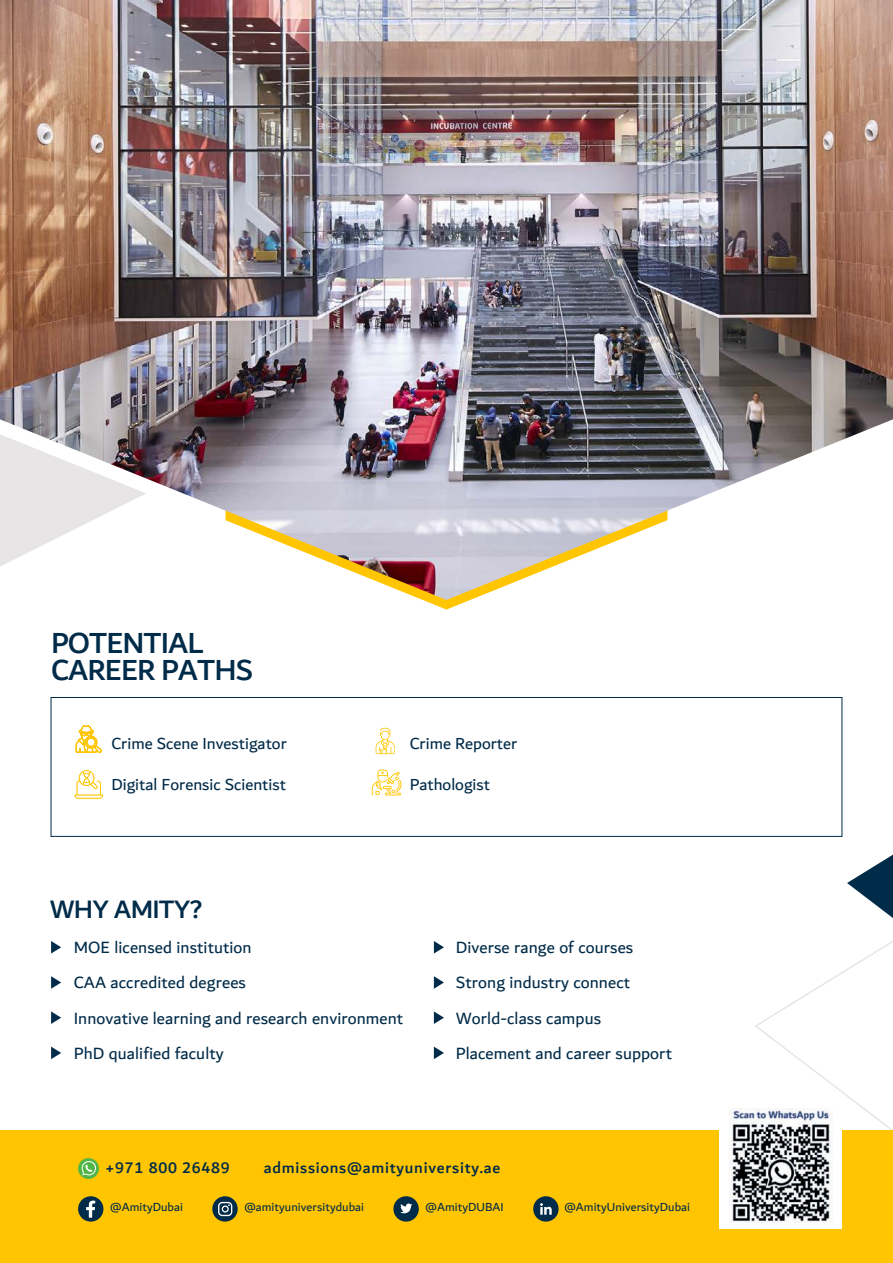
<style>
.page{position:relative;width:893px;height:1263px;background:#fff}
.page>*{position:absolute;margin:0;border:0;box-sizing:border-box;transform-origin:0 0}
.t1{font:500 31.35px/27.5px "Dubai";letter-spacing:-.03em;color:#002b49}
.t2{font:500 27.15px "Dubai";letter-spacing:-.03em;color:#002b49}
.t3{font:17.55px/35.1px "Dubai";letter-spacing:.005em;color:#002b49}
.t4{font:17.25px "Dubai";color:#002b49}
.t5{font:500 16.5px "Dubai";letter-spacing:.045em;color:#002b49}
.t6{font:12.6px "Dubai";letter-spacing:.005em;color:#002b49}
</style>
<div class="page">
<img style="left:0;top:0;width:893px;height:600px">
<svg style="left:0;top:434px;width:146px;height:133px"></svg>
<svg style="left:755px;top:854px;width:138px;height:276px"></svg>
<svg style="left:847px;top:855px;width:46px;height:63px"></svg>
<div style="left:0;top:1130px;width:893px;height:133px;background:#ffc500"></div>
<div style="left:51px;top:697px;width:791px;height:140px;border:1px solid #002b49"></div>
<div style="left:393px;top:1196px;width:26px;height:25px;background:#002b49;border-radius:50%"></div>
<svg style="left:400px;top:1203px;width:12px;height:11px"></svg>
<div style="left:78px;top:1196px;width:25px;height:25px;background:#002b49;border-radius:50%"></div>
<svg style="left:86px;top:1200px;width:9px;height:18px"></svg>
<svg style="left:212px;top:1196px;width:26px;height:25px"></svg>
<svg style="left:218px;top:1202px;width:14px;height:14px"></svg>
<div style="left:533px;top:1196px;width:26px;height:25px;background:#002b49;border-radius:50%"></div>
<svg style="left:540px;top:1203px;width:12px;height:12px"></svg>
<div style="left:720px;top:1102px;width:122px;height:126px;background:#fff"></div>
<img style="left:729px;top:1108px;width:104px;height:114px">
<svg style="left:78px;top:1158px;width:21px;height:21px"></svg>
<svg style="left:81px;top:1159px;width:16px;height:16px"></svg>
<svg style="left:51px;top:941px;width:10px;height:12px"></svg>
<svg style="left:51px;top:1011px;width:10px;height:13px"></svg>
<svg style="left:51px;top:976px;width:10px;height:13px"></svg>
<svg style="left:51px;top:1046px;width:10px;height:13px"></svg>
<svg style="left:434px;top:941px;width:10px;height:12px"></svg>
<svg style="left:434px;top:1011px;width:10px;height:13px"></svg>
<svg style="left:434px;top:976px;width:10px;height:13px"></svg>
<svg style="left:434px;top:1046px;width:10px;height:13px"></svg>
<svg style="left:76px;top:725px;width:26px;height:28px"></svg>
<svg style="left:73px;top:769px;width:31px;height:31px"></svg>
<svg style="left:376px;top:728px;width:19px;height:26px"></svg>
<svg style="left:372px;top:769px;width:30px;height:26px"></svg>
<h1 class="t1" style="left:51px;top:628px;width:204px">POTENTIAL<br>CAREER PATHS</h1>
<p class="t4" style="left:111px;top:732px;width:177px">Crime Scene Investigator</p>
<p class="t4" style="left:111px;top:774px;width:176px">Digital Forensic Scientist</p>
<p class="t4" style="left:410px;top:732px;width:109px">Crime Reporter</p>
<p class="t4" style="left:410px;top:774px;width:82px">Pathologist</p>
<h2 class="t2" style="left:50px;top:893px;width:154px">WHY AMITY?</h2>
<p class="t3" style="left:74px;top:930px;width:331px">MOE licensed institution<br>CAA accredited degrees<br>Innovative learning and research environment<br>PhD qualified faculty</p>
<p class="t3" style="left:456px;top:930px;width:218px">Diverse range of courses<br>Strong industry connect<br>World-class campus<br>Placement and career support</p>
<p class="t5" style="left:106px;top:1157px;width:126px">+971 800 26489</p>
<p class="t5" style="left:264px;top:1157px;width:238px">admissions@amityuniversity.ae</p>
<p class="t6" style="left:110px;top:1199px;width:74px">@AmityDubai</p>
<p class="t6" style="left:244px;top:1199px;width:121px">@amityuniversitydubai</p>
<p class="t6" style="left:425px;top:1199px;width:80px">@AmityDUBAI</p>
<p class="t6" style="left:564px;top:1199px;width:127px">@AmityUniversityDubai</p>
</div>
